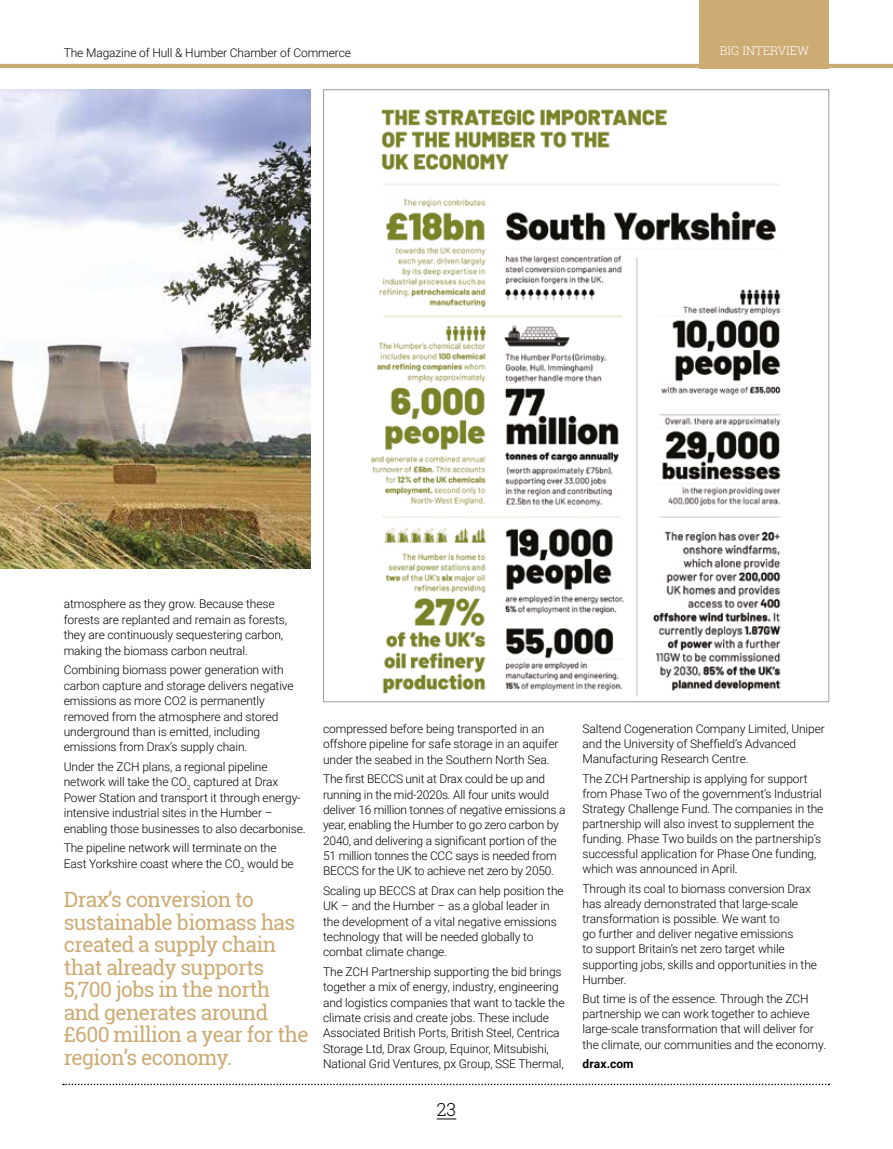
<style>
.page{position:relative;width:893px;height:1149px;background:#fff}
.page>*{position:absolute;margin:0;border:0;box-sizing:border-box;transform-origin:0 0}
.t1{font:21px/22.5px "Roboto Slab";letter-spacing:-.03em;color:#ccac73}
.t2{font:300 18px "Roboto Slab";color:#000}
.t3{font:300 12px/15.3px "Roboto";letter-spacing:-.01em;color:#000}
.t4{font:300 12px "Roboto Slab";color:#fff}
.t5{font:700 12px "Roboto";letter-spacing:.01em;color:#000}
</style>
<div class="page">
<svg style="left:437px;top:1118px;width:19px;height:1px"></svg>
<svg style="left:63px;top:1083px;width:766px;height:1px"></svg>
<hr style="left:0;top:64px;width:893px;height:4px;background:#ccac73">
<div style="left:699px;top:0;width:130px;height:68px;background:#ccac73"></div>
<img style="left:0;top:89px;width:310px;height:479px">
<img style="left:371px;top:109px;width:410px;height:588px">
<p class="t3" style="left:64px;top:45px;width:289px">The Magazine of Hull &amp; Humber Chamber of Commerce</p>
<p class="t4" style="left:720px;top:43px;width:91px">BIG INTERVIEW</p>
<p class="t3" style="left:64px;top:595px;width:225px">atmosphere as they grow. Because these forests are replanted and remain as forests, they are continuously sequestering carbon, making the biomass carbon neutral.</p>
<p class="t3" style="left:64px;top:661px;width:231px">Combining biomass power generation with carbon capture and storage delivers negative emissions as more CO2 is permanently removed from the atmosphere and stored underground than is emitted, including emissions from Drax’s supply chain.</p>
<p class="t3" style="left:64px;top:758px;width:243px">Under the ZCH plans, a regional pipeline network will take the CO<sub>2</sub> captured at Drax Power Station and transport it through energy&shy;intensive industrial sites in the Humber – enabling those businesses to also decarbonise.</p>
<p class="t3" style="left:64px;top:839px;width:231px">The pipeline network will terminate on the<br>East Yorkshire coast where the CO<sub>2</sub> would be</p>
<h1 class="t1" style="left:64px;top:887px;width:246px">Drax’s conversion to sustainable biomass has created a supply chain that already supports<br>5,700 jobs in the north and generates around £600 million a year for the region’s economy.</h1>
<p class="t3" style="left:323px;top:720px;width:237px">compressed before being transported in an offshore pipeline for safe storage in an aquifer under the seabed in the Southern North Sea.</p>
<p class="t3" style="left:323px;top:770px;width:244px">The first BECCS unit at Drax could be up and running in the mid-2020s. All four units would deliver 16 million tonnes of negative emissions a year, enabling the Humber to go zero carbon by 2040, and delivering a significant portion of the 51 million tonnes the CCC says is needed from BECCS for the UK to achieve net zero by 2050.</p>
<p class="t3" style="left:323px;top:882px;width:242px">Scaling up BECCS at Drax can help position the UK – and the Humber – as a global leader in the development of a vital negative emissions technology that will be needed globally to combat climate change.</p>
<p class="t3" style="left:323px;top:963px;width:243px">The ZCH Partnership supporting the bid brings together a mix of energy, industry, engineering and logistics companies that want to tackle the climate crisis and create jobs. These include Associated British Ports, British Steel, Centrica Storage Ltd, Drax Group, Equinor, Mitsubishi, National Grid Ventures, px Group, SSE Thermal,</p>
<h2 class="t2" style="left:437px;top:1096px;width:21px">23</h2>
<p class="t3" style="left:583px;top:720px;width:244px">Saltend Cogeneration Company Limited, Uniper and the University of Sheffield’s Advanced<br>Manufacturing Research Centre.</p>
<p class="t3" style="left:583px;top:770px;width:242px">The ZCH Partnership is applying for support from Phase Two of the government’s Industrial Strategy Challenge Fund. The companies in the partnership will also invest to supplement the funding. Phase Two builds on the partnership’s successful application for Phase One funding, which was announced in April.</p>
<p class="t3" style="left:583px;top:880px;width:236px">Through its coal to biomass conversion Drax has already demonstrated that large-scale transformation is possible. We want to<br>go further and deliver negative emissions<br>to support Britain’s net zero target while supporting jobs, skills and opportunities in the Humber.</p>
<p class="t3" style="left:583px;top:990px;width:245px">But time is of the essence. Through the ZCH partnership we can work together to achieve large-scale transformation that will deliver for the climate, our communities and the economy.</p>
<p class="t5" style="left:583px;top:1054px;width:53px">drax.com</p>
</div>
